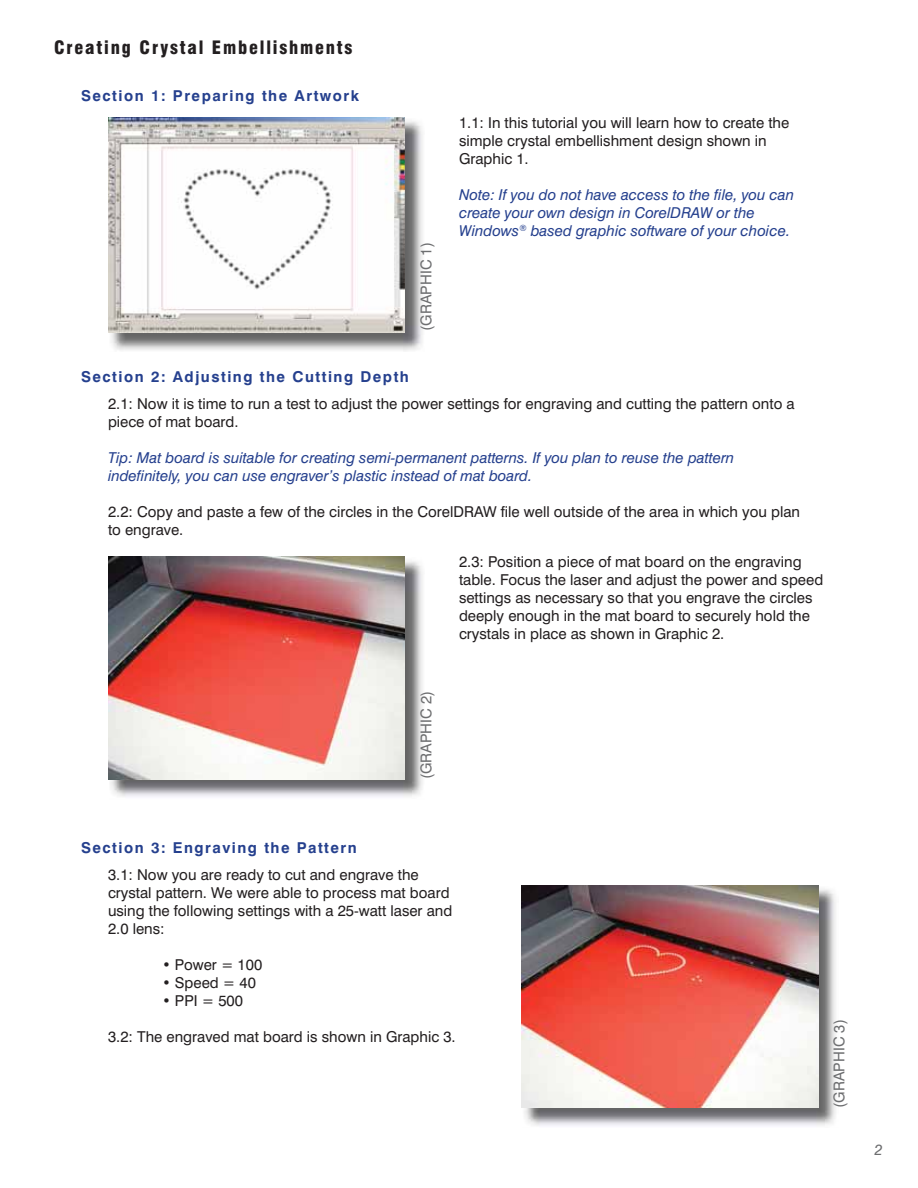
<style>
.page{position:relative;width:918px;height:1188px;background:#fff}
.page>*{position:absolute;margin:0;border:0;box-sizing:border-box;transform-origin:0 0}
.t1{font:900 condensed 18px "Swiss 721 BT";letter-spacing:.1em;color:#231f20}
.t2{font:15px/18px "Swiss 721 BT";color:#231f20}
.t3{font:italic 15px/18px "Swiss 721 BT";color:#25408e}
.t4{font:700 15px "Swiss 721 BT";letter-spacing:.1em;color:#25408e}
.t5{font:15px "Swiss 721 BT";color:#6d6e70}
.t6{font:italic 15px "Swiss 721 BT";color:#6d6e70}
</style>
<div class="page">
<img style="left:111px;top:121px;width:312px;height:230px">
<img style="left:108px;top:117px;width:297px;height:216px">
<img style="left:109px;top:561px;width:314px;height:236px">
<img style="left:108px;top:557px;width:297px;height:222px">
<img style="left:524px;top:887px;width:312px;height:239px">
<img style="left:521px;top:885px;width:297px;height:223px">
<p class="t1" style="left:54px;top:37px;width:300px">Creating Crystal Embellishments</p>
<p class="t4" style="left:81px;top:91px;width:280px">Section 1: Preparing the Artwork</p>
<p class="t5" style="left:421px;top:331px;width:90px;rotate:-90deg">(GRAPHIC 1)</p>
<p class="t4" style="left:81px;top:371px;width:329px">Section 2: Adjusting the Cutting Depth</p>
<p class="t2" style="left:459px;top:116px;width:332px">1.1: In this tutorial you will learn how to create the simple crystal embellishment design shown in<br>Graphic 1.</p>
<p class="t3" style="left:459px;top:188px;width:337px">Note: If you do not have access to the file, you can create your own design in CorelDRAW or the<br>Windows<sup>®</sup> based graphic software of your choice.</p>
<p class="t2" style="left:108px;top:396px;width:688px">2.1: Now it is time to run a test to adjust the power settings for engraving and cutting the pattern onto a piece of mat board.</p>
<p class="t3" style="left:108px;top:450px;width:628px">Tip: Mat board is suitable for creating semi-permanent patterns. If you plan to reuse the pattern indefinitely, you can use engraver’s plastic instead of mat board.</p>
<p class="t2" style="left:108px;top:504px;width:694px">2.2: Copy and paste a few of the circles in the CorelDRAW file well outside of the area in which you plan to engrave.</p>
<p class="t2" style="left:459px;top:554px;width:366px">2.3: Position a piece of mat board on the engraving table. Focus the laser and adjust the power and speed settings as necessary so that you engrave the circles deeply enough in the mat board to securely hold the crystals in place as shown in Graphic 2.</p>
<p class="t5" style="left:421px;top:779px;width:90px;rotate:-90deg">(GRAPHIC 2)</p>
<p class="t4" style="left:81px;top:842px;width:277px">Section 3: Engraving the Pattern</p>
<p class="t2" style="left:108px;top:867px;width:346px">3.1: Now you are ready to cut and engrave the crystal pattern. We were able to process mat board using the following settings with a 25-watt laser and 2.0 lens:</p>
<p class="t2" style="left:162px;top:957px;width:102px">• Power = 100</p>
<p class="t2" style="left:162px;top:975px;width:96px">• Speed = 40</p>
<p class="t2" style="left:162px;top:993px;width:83px">• PPI = 500</p>
<p class="t2" style="left:108px;top:1029px;width:349px">3.2: The engraved mat board is shown in Graphic 3.</p>
<p class="t5" style="left:834px;top:1108px;width:90px;rotate:-90deg">(GRAPHIC 3)</p>
<p class="t6" style="left:875px;top:1144px;width:10px">2</p>
</div>
